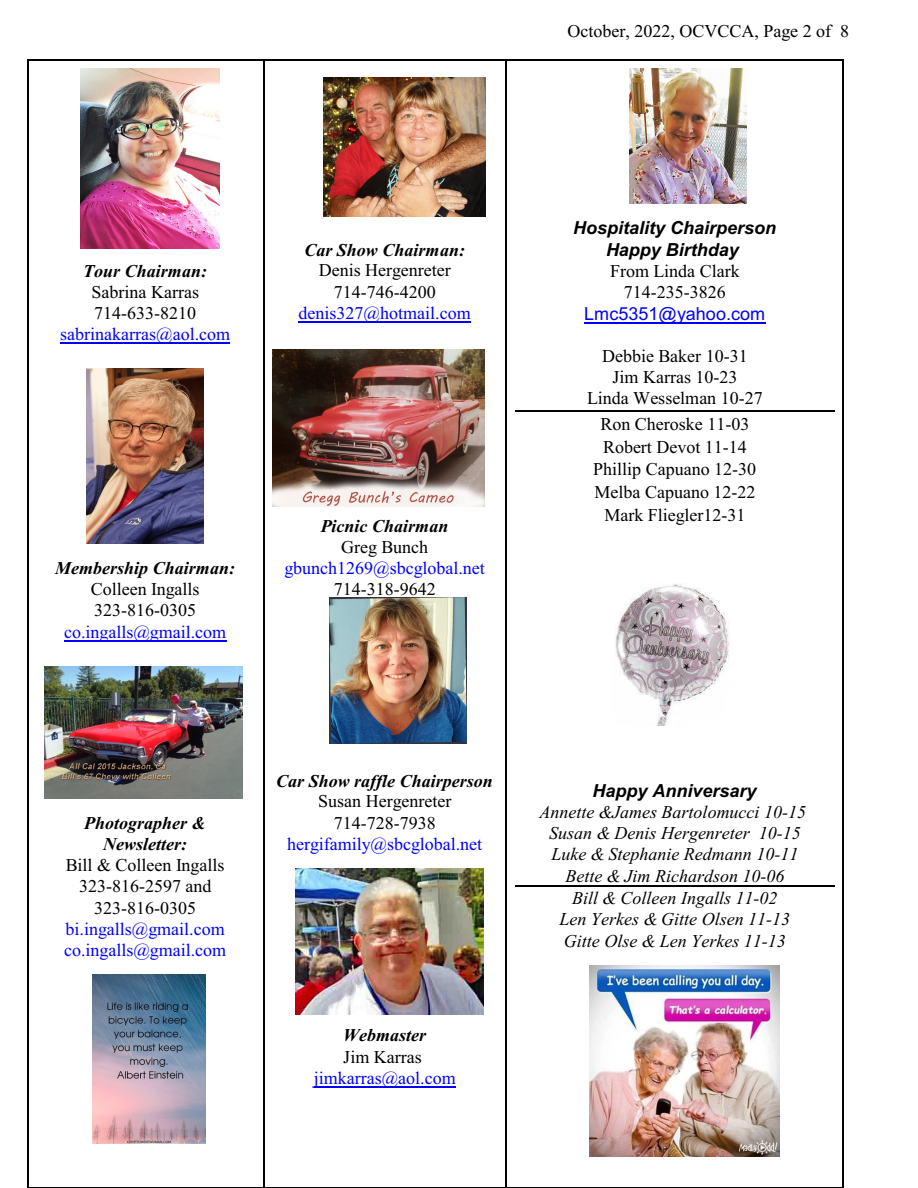
<style>
.page{position:relative;width:918px;height:1188px;background:#fff}
.page>*{position:absolute;margin:0;border:0;box-sizing:border-box;transform-origin:0 0}
.t1{font:18px/21.3px "Times New Roman";color:#000;text-align:center}
.t2{font:italic 18px/21.5px "Times New Roman";color:#000;text-align:center}
.t3{font:18px/21.3px "Times New Roman";color:#00f}
.t4{font:italic 700 18px/21.3px "Times New Roman";color:#000;text-align:center}
.t5{font:italic 700 18px/21.3px "Arial";color:#000;text-align:center}
.t6{font:18px "Arial";color:#00f}
</style>
<div class="page">
<hr style="left:27px;top:60px;width:1px;height:1128px;background:#000">
<hr style="left:27px;top:60px;width:236px;height:1px;background:#000">
<hr style="left:27px;top:1187px;width:236px;height:1px;background:#000">
<hr style="left:263px;top:60px;width:2px;height:1128px;background:#000">
<hr style="left:505px;top:60px;width:1px;height:1128px;background:#000">
<hr style="left:263px;top:60px;width:243px;height:1px;background:#000">
<hr style="left:263px;top:1187px;width:243px;height:1px;background:#000">
<hr style="left:842px;top:60px;width:1px;height:1128px;background:#000">
<hr style="left:506px;top:60px;width:337px;height:1px;background:#000">
<hr style="left:506px;top:1187px;width:337px;height:1px;background:#000">
<img style="left:80px;top:69px;width:140px;height:179px">
<img style="left:87px;top:368px;width:117px;height:176px">
<img style="left:45px;top:666px;width:197px;height:133px">
<img style="left:93px;top:975px;width:113px;height:169px">
<img style="left:323px;top:78px;width:162px;height:139px">
<img style="left:273px;top:349px;width:211px;height:158px">
<img style="left:329px;top:597px;width:137px;height:147px">
<img style="left:296px;top:868px;width:187px;height:146px">
<img style="left:630px;top:68px;width:117px;height:135px">
<img style="left:615px;top:584px;width:115px;height:142px">
<img style="left:590px;top:966px;width:190px;height:190px">
<hr style="left:60px;top:343px;width:170px;height:1px;background:#00f">
<hr style="left:64px;top:640px;width:162px;height:1px;background:#00f">
<hr style="left:299px;top:322px;width:172px;height:1px;background:#00f">
<hr style="left:314px;top:1087px;width:142px;height:1px;background:#00f">
<hr style="left:584px;top:322px;width:182px;height:1px;background:#00f">
<hr style="left:515px;top:410px;width:319px;height:1px;background:#000">
<hr style="left:515px;top:886px;width:319px;height:1px;background:#000">
<p class="t1" style="left:568px;top:22px;width:283px">October, 2022, OCVCCA, Page 2 of 8</p>
<p class="t4" style="left:83px;top:262px;width:126px">Tour Chairman:</p>
<p class="t1" style="left:92px;top:283px;width:109px;text-align:left">Sabrina Karras<br>714-633-8210</p>
<p class="t3" style="left:60px;top:325px;width:172px">sabrinakarras@aol.com</p>
<p class="t4" style="left:304px;top:241px;width:162px">Car Show Chairman:</p>
<p class="t1" style="left:319px;top:262px;width:134px">Denis Hergenreter<br>714-746-4200</p>
<p class="t3" style="left:299px;top:304px;width:174px">denis327@hotmail.com</p>
<p class="t4" style="left:55px;top:559px;width:182px">Membership Chairman:</p>
<p class="t1" style="left:91px;top:580px;width:110px;text-align:left">Colleen Ingalls<br>323-816-0305</p>
<p class="t3" style="left:64px;top:623px;width:164px">co.ingalls@gmail.com</p>
<p class="t4" style="left:321px;top:517px;width:129px">Picnic Chairman</p>
<p class="t1" style="left:341px;top:538px;width:89px">Greg Bunch</p>
<p class="t3" style="left:284px;top:559px;width:202px">gbunch1269@sbcglobal.net</p>
<p class="t1" style="left:334px;top:580px;width:103px">714-318-9642</p>
<p class="t5" style="left:573px;top:219px;width:205px">Hospitality Chairperson<br>Happy Birthday</p>
<p class="t1" style="left:610px;top:262px;width:131px">From Linda Clark<br>714-235-3826</p>
<p class="t6" style="left:584px;top:307px;width:182px">Lmc5351@yahoo.com</p>
<p class="t1" style="left:587px;top:347px;width:177px">Debbie Baker 10-31<br>Jim Karras 10-23<br>Linda Wesselman 10-27</p>
<p class="t1" style="left:593px;top:414px;width:165px;line-height:22.6px">Ron Cheroske 11-03<br>Robert Devot 11-14<br>Phillip Capuano 12-30<br>Melba Capuano 12-22<br>Mark Fliegler12-31</p>
<p class="t4" style="left:84px;top:814px;width:123px">Photographer &amp;<br>Newsletter:</p>
<p class="t1" style="left:66px;top:856px;width:160px">Bill &amp; Colleen Ingalls<br>323-816-2597 and<br>323-816-0305</p>
<p class="t3" style="left:64px;top:920px;width:164px">bi.ingalls@gmail.com co.ingalls@gmail.com</p>
<p class="t4" style="left:276px;top:772px;width:218px">Car Show raffle Chairperson</p>
<p class="t1" style="left:318px;top:793px;width:135px">Susan Hergenreter<br>714-728-7938</p>
<p class="t3" style="left:287px;top:835px;width:196px">hergifamily@sbcglobal.net</p>
<p class="t4" style="left:343px;top:1027px;width:85px">Webmaster</p>
<p class="t1" style="left:343px;top:1048px;width:80px">Jim Karras</p>
<p class="t3" style="left:314px;top:1069px;width:144px">jimkarras@aol.com</p>
<p class="t5" style="left:593px;top:782px;width:165px">Happy Anniversary</p>
<p class="t2" style="left:539px;top:803px;width:268px">Annette &amp;James Bartolomucci 10-15<br>Susan &amp; Denis Hergenreter 10-15<br>Luke &amp; Stephanie Redmann 10-11<br>Bette &amp; Jim Richardson 10-06<br>Bill &amp; Colleen Ingalls 11-02<br>Len Yerkes &amp; Gitte Olsen 11-13<br>Gitte Olse &amp; Len Yerkes 11-13</p>
</div>
